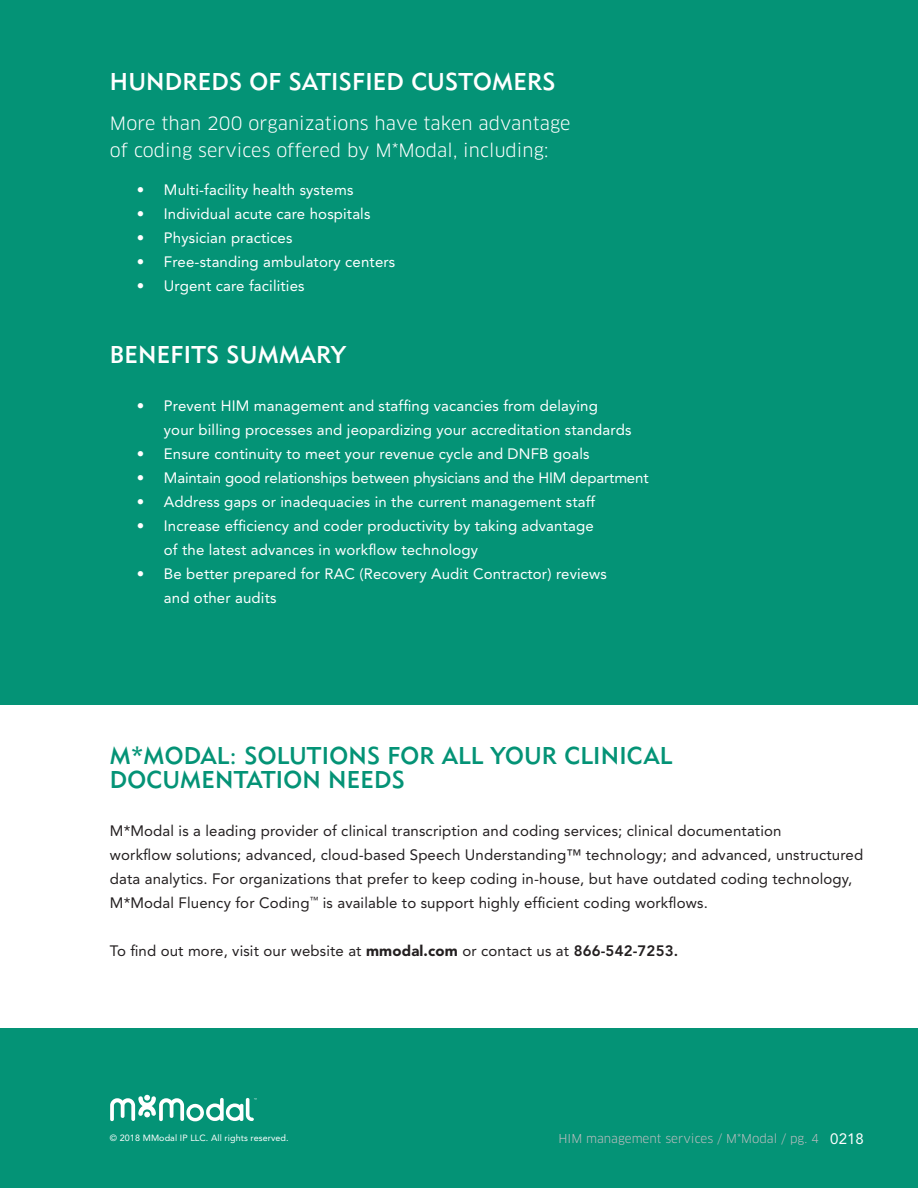
<style>
.page{position:relative;width:918px;height:1188px;background:#fff}
.page>*{position:absolute;margin:0;border:0;box-sizing:border-box;transform-origin:0 0}
.t1{font:24px/24px "Geometric 415 BT Medium A";letter-spacing:.01em;color:#049376}
.t2{font:24px "Geometric 415 BT Medium A";letter-spacing:.01em;color:#fff}
.t3{font:18px/27px "Clan OT";letter-spacing:.005em;color:#fff}
.t4{font:15px/24px "Avenir";letter-spacing:.01em;color:#fff}
.t5{font:15px/24px "Avenir";letter-spacing:.01em;color:#231f20}
.t6{font:15px "Avenir";letter-spacing:-.01em;color:#fff}
.t7{font:12px "Clan OT";color:#bcbdc0}
.t8{font:9px "Avenir";letter-spacing:.01em;color:#fff}
.s1{font-weight:900}
.s2{font-weight:800}
.s3{font-family:"Avenir";font-size:15px;color:#fff}
</style>
<div class="page">
<div style="left:0;top:0;width:918px;height:705px;background:#049376"></div>
<div style="left:0;top:1028px;width:918px;height:160px;background:#049376"></div>
<svg style="left:110px;top:1095px;width:147px;height:26px"></svg>
<h1 class="t2" style="left:110px;top:67px;width:447px">HUNDREDS OF SATISFIED CUSTOMERS</h1>
<p class="t3" style="left:110px;top:110px;width:462px">More than 200 organizations have taken advantage of coding services offered by M*Modal, including:</p>
<p class="t4" style="left:137px;top:177px;width:218px">• Multi-facility health systems</p>
<p class="t4" style="left:137px;top:201px;width:235px">• Individual acute care hospitals</p>
<p class="t4" style="left:137px;top:225px;width:157px">• Physician practices</p>
<p class="t4" style="left:137px;top:249px;width:260px">• Free-standing ambulatory centers</p>
<p class="t4" style="left:137px;top:273px;width:169px">• Urgent care facilities</p>
<h1 class="t2" style="left:110px;top:340px;width:237px">BENEFITS SUMMARY</h1>
<p class="t4" style="left:164px;top:393px;width:469px;text-indent:-27px">• Prevent HIM management and staffing vacancies from delaying your billing processes and jeopardizing your accreditation standards</p>
<p class="t4" style="left:137px;top:441px;width:454px">• Ensure continuity to meet your revenue cycle and DNFB goals</p>
<p class="t6" style="left:137px;top:469px;width:513px">• Maintain good relationships between physicians and the HIM department</p>
<p class="t4" style="left:137px;top:489px;width:460px">• Address gaps or inadequacies in the current management staff</p>
<p class="t4" style="left:164px;top:513px;width:431px;text-indent:-27px">• Increase efficiency and coder productivity by taking advantage of the latest advances in workflow technology</p>
<p class="t4" style="left:164px;top:561px;width:445px;text-indent:-27px">• Be better prepared for RAC (Recovery Audit Contractor) reviews and other audits</p>
<h1 class="t1" style="left:110px;top:743px;width:564px">M*MODAL: SOLUTIONS FOR ALL YOUR CLINICAL<br>DOCUMENTATION NEEDS</h1>
<p class="t5" style="left:110px;top:818px;width:755px">M*Modal is a leading provider of clinical transcription and coding services; clinical documentation<br>workflow solutions; advanced, cloud-based Speech Understanding™ technology; and advanced, unstructured data analytics. For organizations that prefer to keep coding in-house, but have outdated coding technology, M*Modal Fluency for Coding<sup>™</sup> is available to support highly efficient coding workflows.</p>
<p class="t5" style="left:110px;top:938px;width:570px">To find out more, visit our website at <span class="s1">mmodal.com</span> or contact us at <span class="s2">866-542-7253.</span></p>
<p class="t8" style="left:110px;top:1132px;width:180px">© 2018 MModal IP LLC. All rights reserved.</p>
<p class="t7" style="left:558px;top:1132px;width:307px">HIM management services / M*Modal / pg. 4 <span class="s3">0218</span></p>
</div>
